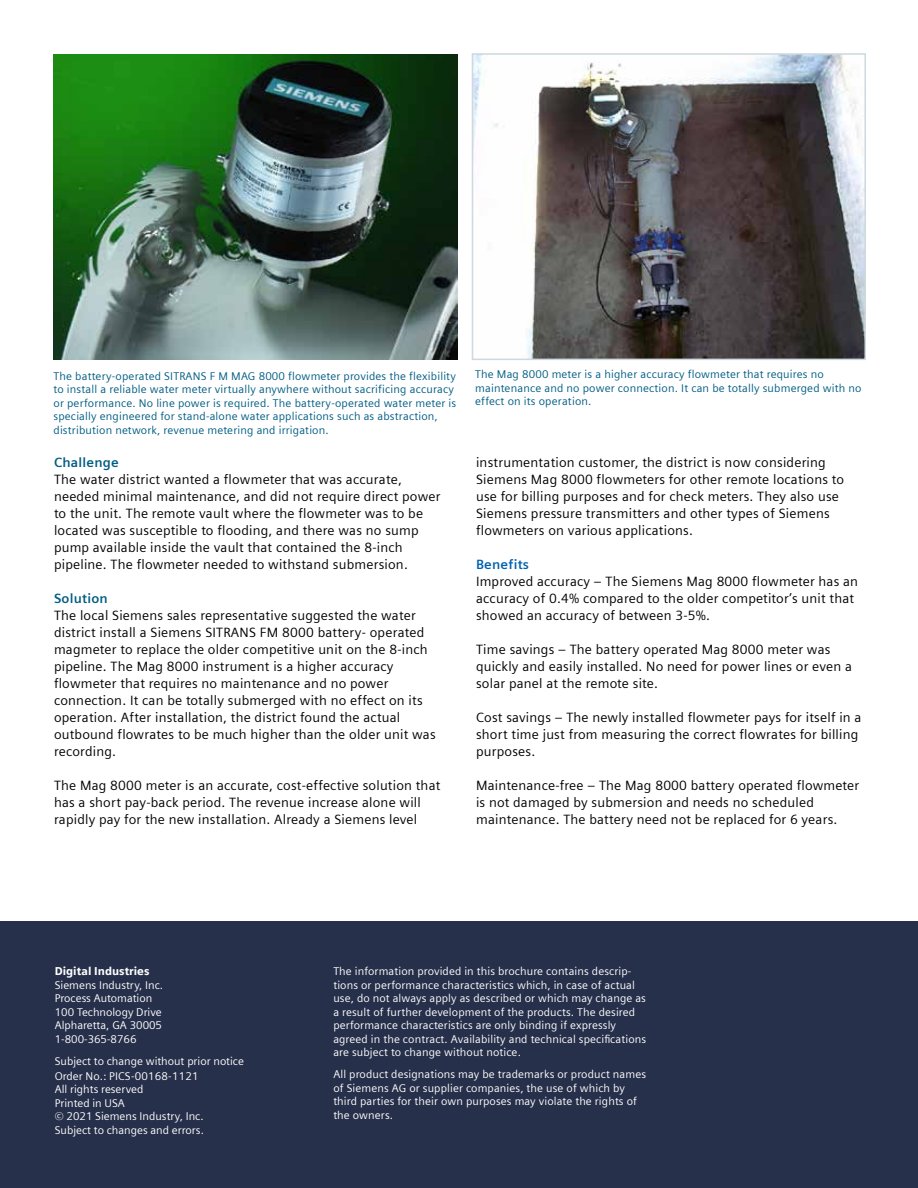
<style>
.page{position:relative;width:918px;height:1188px;background:#fff}
.page>*{position:absolute;margin:0;border:0;box-sizing:border-box;transform-origin:0 0}
.t1{font:13.5px/17px "Siemens Sans";letter-spacing:.015em;color:#000}
.t2{font:700 13.5px "Siemens Sans";letter-spacing:.015em;color:#005d83}
.t3{font:700 13.5px "Siemens Sans";letter-spacing:.015em;color:#0061af}
.t4{font:11.25px/13.5px "Siemens Sans";letter-spacing:.01em;color:#fff}
.t5{font:11.25px/13.5px "Siemens Sans";letter-spacing:.015em;color:#005d83}
.t6{font:900 11.25px "Siemens Sans";color:#fff}
</style>
<div class="page">
<div style="left:0;top:921px;width:918px;height:267px;background:#27304b"></div>
<img style="left:475px;top:56px;width:388px;height:301px">
<div style="left:472px;top:53px;width:394px;height:307px;border:2px solid #ced8de"></div>
<img style="left:54px;top:55px;width:403px;height:305px">
<p class="t5" style="left:54px;top:368px;width:404px">The battery-operated SITRANS F M MAG 8000 flowmeter provides the flexibility to install a reliable water meter virtually anywhere without sacrificing accuracy or performance. No line power is required. The battery-operated water meter is specially engineered for stand-alone water applications such as abstraction, distribution network, revenue metering and irrigation.</p>
<p class="t5" style="left:475px;top:367px;width:388px">The Mag 8000 meter is a higher accuracy flowmeter that requires no maintenance and no power connection. It can be totally submerged with no effect on its operation.</p>
<p class="t2" style="left:54px;top:452px;width:66px">Challenge</p>
<p class="t1" style="left:54px;top:470px;width:388px">The water district wanted a flowmeter that was accurate, needed minimal maintenance, and did not require direct power to the unit. The remote vault where the flowmeter was to be located was susceptible to flooding, and there was no sump pump available inside the vault that contained the 8-inch pipeline. The flowmeter needed to withstand submersion.</p>
<p class="t2" style="left:54px;top:588px;width:55px">Solution</p>
<p class="t1" style="left:54px;top:606px;width:383px">The local Siemens sales representative suggested the water district install a Siemens SITRANS FM 8000 battery- operated magmeter to replace the older competitive unit on the 8-inch pipeline. The Mag 8000 instrument is a higher accuracy flowmeter that requires no maintenance and no power connection. It can be totally submerged with no effect on its operation. After installation, the district found the actual outbound flowrates to be much higher than the older unit was recording.</p>
<p class="t1" style="left:54px;top:776px;width:388px">The Mag 8000 meter is an accurate, cost-effective solution that has a short pay-back period. The revenue increase alone will rapidly pay for the new installation. Already a Siemens level</p>
<p class="t1" style="left:476px;top:453px;width:370px">instrumentation customer, the district is now considering Siemens Mag 8000 flowmeters for other remote locations to use for billing purposes and for check meters. They also use Siemens pressure transmitters and other types of Siemens flowmeters on various applications.</p>
<p class="t3" style="left:476px;top:554px;width:55px">Benefits</p>
<p class="t1" style="left:476px;top:572px;width:384px">Improved accuracy – The Siemens Mag 8000 flowmeter has an accuracy of 0.4% compared to the older competitor’s unit that showed an accuracy of between 3-5%.</p>
<p class="t1" style="left:476px;top:640px;width:377px">Time savings – The battery operated Mag 8000 meter was quickly and easily installed. No need for power lines or even a solar panel at the remote site.</p>
<p class="t1" style="left:476px;top:708px;width:387px">Cost savings – The newly installed flowmeter pays for itself in a short time just from measuring the correct flowrates for billing purposes.</p>
<p class="t1" style="left:476px;top:776px;width:385px">Maintenance-free – The Mag 8000 battery operated flowmeter is not damaged by submersion and needs no scheduled maintenance. The battery need not be replaced for 6 years.</p>
<p class="t6" style="left:55px;top:962px;width:96px">Digital Industries</p>
<p class="t4" style="left:55px;top:977px;width:110px">Siemens Industry, Inc.<br>Process Automation<br>100 Technology Drive<br>Alpharetta, GA 30005<br>1-800-365-8766</p>
<p class="t4" style="left:55px;top:1053px;width:191px;line-height:14.9px">Subject to change without prior notice<br>Order No.: PICS-00168-1121</p>
<p class="t4" style="left:55px;top:1082px;width:151px">All rights reserved<br>Printed in USA<br>© 2021 Siemens Industry, Inc.<br>Subject to changes and errors.</p>
<p class="t4" style="left:333px;top:964px;width:314px">The information provided in this brochure contains descrip&shy;tions or performance characteristics which, in case of actual use, do not always apply as described or which may change as a result of further development of the products. The desired performance characteristics are only binding if expressly agreed in the contract. Availability and technical specifications are subject to change without notice.</p>
<p class="t4" style="left:333px;top:1067px;width:314px">All product designations may be trademarks or product names of Siemens AG or supplier companies, the use of which by third parties for their own purposes may violate the rights of the owners.</p>
</div>
